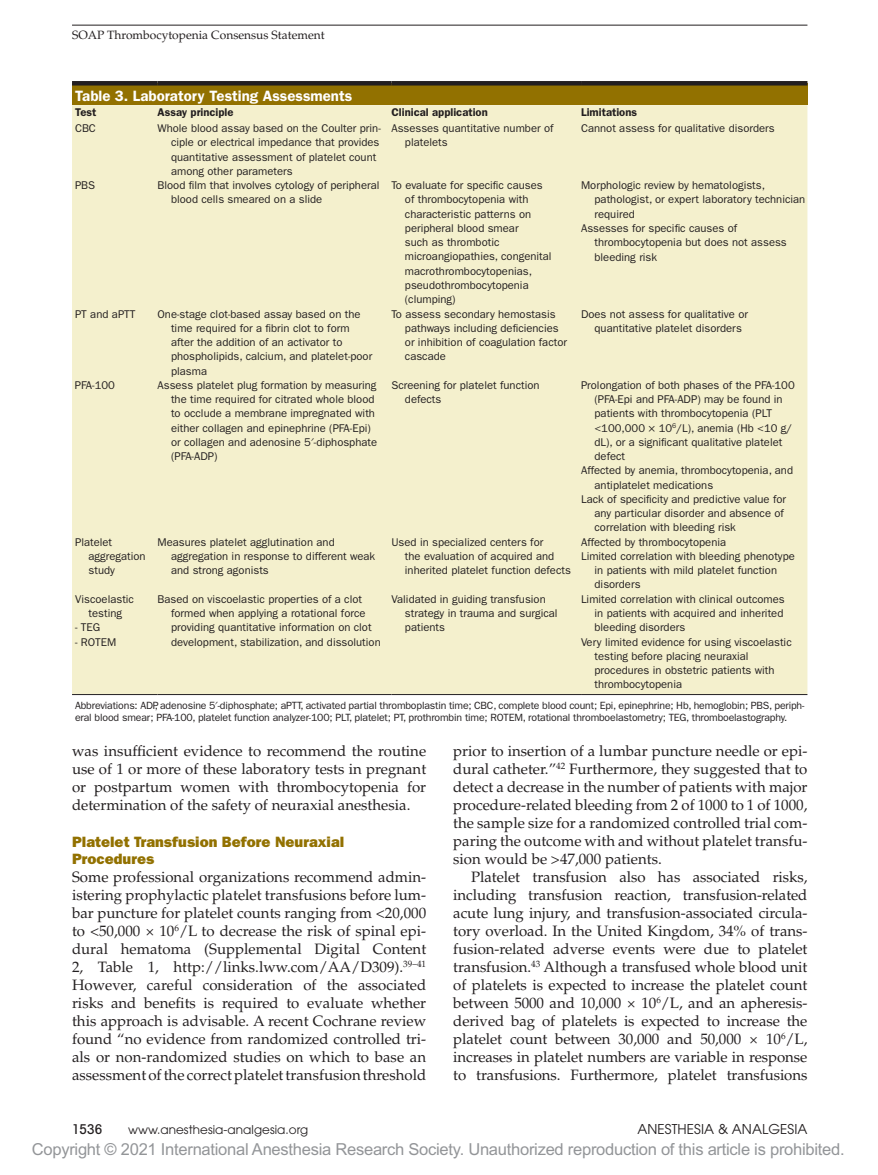
<style>
.page{position:relative;width:878px;height:1175px;background:#fff}
.page>*{position:absolute;margin:0;border:0;box-sizing:border-box;transform-origin:0 0}
.t1{font:16.5px "Arial MT Std";letter-spacing:-.015em;color:#939598}
.t2{font:15px/18px "Palatino LT Std";color:#231f20;text-align:justify}
.t3{font:15px/16.5px "ITC Franklin Gothic Std Hvy";color:#927100}
.t4{font:600 15px "ITC Franklin Gothic Std";color:#fff}
.t5{font:13.5px "Avant Garde";letter-spacing:.005em;color:#231f20}
.t6{font:500 condensed 13.5px "Avant Garde";color:#231f20}
.t7{font:12px "Palatino LT Std";color:#231f20}
.t8{font:12px "Avant Garde";letter-spacing:.005em;color:#231f20}
.t9{font:11.25px/14.2px "ITC Franklin Gothic Std";color:#231f20}
.t10{font:600 11.25px "ITC Franklin Gothic Std";color:#231f20}
.t11{font:10.5px/12px "ITC Franklin Gothic Std";letter-spacing:-.015em;color:#231f20}
.s1{font-family:"Gandhari Unicode"}
</style>
<div class="page">
<hr style="left:72px;top:25px;width:735px;height:1px;background:#231f20">
<div style="left:72px;top:83px;width:735px;height:22px;background:#927100"></div>
<div style="left:72px;top:105px;width:735px;height:589px;background:#f4f0cd"></div>
<div style="left:72px;top:81px;width:86px;height:5px;background:#231f20"></div>
<div style="left:158px;top:81px;width:233px;height:5px;background:#231f20"></div>
<div style="left:391px;top:81px;width:190px;height:5px;background:#231f20"></div>
<div style="left:581px;top:81px;width:226px;height:5px;background:#231f20"></div>
<hr style="left:72px;top:694px;width:86px;height:1px;background:#231f20">
<hr style="left:158px;top:694px;width:233px;height:1px;background:#231f20">
<hr style="left:391px;top:694px;width:190px;height:1px;background:#231f20">
<hr style="left:581px;top:694px;width:226px;height:1px;background:#231f20">
<p class="t7" style="left:72px;top:28px;width:254px">SOAP Thrombocytopenia Consensus Statement</p>
<h2 class="t4" style="left:75px;top:87px;width:279px">Table 3. Laboratory Testing Assessments</h2>
<p class="t10" style="left:75px;top:105px;width:23px">Test</p>
<p class="t10" style="left:157px;top:105px;width:77px">Assay principle</p>
<p class="t10" style="left:391px;top:105px;width:98px">Clinical application</p>
<p class="t10" style="left:581px;top:105px;width:58px">Limitations</p>
<p class="t9" style="left:75px;top:121px;width:22px">CBC</p>
<p class="t9" style="left:171px;top:121px;width:211px;text-indent:-14px">Whole blood assay based on the Coulter prin&shy;ciple or electrical impedance that provides quantitative assessment of platelet count among other parameters</p>
<p class="t9" style="left:405px;top:121px;width:150px;text-indent:-14px">Assesses quantitative number of platelets</p>
<p class="t9" style="left:581px;top:121px;width:195px">Cannot assess for qualitative disorders</p>
<p class="t9" style="left:75px;top:178px;width:22px">PBS</p>
<p class="t9" style="left:171px;top:178px;width:210px;text-indent:-14px">Blood film that involves cytology of peripheral blood cells smeared on a slide</p>
<p class="t9" style="left:405px;top:178px;width:148px;text-indent:-14px">To evaluate for specific causes of thrombocytopenia with characteristic patterns on peripheral blood smear<br>such as thrombotic microangiopathies, congenital macrothrombocytopenias, pseudothrombocytopenia (clumping)</p>
<p class="t9" style="left:581px;top:178px;width:185px">Morphologic review by hematologists,</p>
<p class="t9" style="left:594px;top:193px;width:212px">pathologist, or expert laboratory technician</p>
<p class="t9" style="left:594px;top:207px;width:42px">required</p>
<p class="t9" style="left:581px;top:221px;width:158px">Assesses for specific causes of</p>
<p class="t9" style="left:594px;top:235px;width:194px">thrombocytopenia but does not assess</p>
<p class="t9" style="left:594px;top:250px;width:64px">bleeding risk</p>
<p class="t9" style="left:75px;top:307px;width:62px">PT and aPTT</p>
<p class="t9" style="left:171px;top:307px;width:203px;text-indent:-13px">One-stage clot-based assay based on the time required for a fibrin clot to form after the addition of an activator to phospholipids, calcium, and platelet-poor plasma</p>
<p class="t9" style="left:405px;top:307px;width:163px;text-indent:-14px">To assess secondary hemostasis pathways including deficiencies or inhibition of coagulation factor cascade</p>
<p class="t9" style="left:594px;top:307px;width:155px;text-indent:-14px">Does not assess for qualitative or quantitative platelet disorders</p>
<p class="t9" style="left:75px;top:378px;width:41px">PFA-100</p>
<p class="t9" style="left:171px;top:378px;width:208px;text-indent:-14px">Assess platelet plug formation by measuring the time required for citrated whole blood to occlude a membrane impregnated with either collagen and epinephrine (PFA-Epi) or collagen and adenosine 5<span class="s1">′</span>-diphosphate (PFA-ADP)</p>
<p class="t9" style="left:405px;top:378px;width:136px;text-indent:-14px">Screening for platelet function defects</p>
<p class="t9" style="left:581px;top:378px;width:215px">Prolongation of both phases of the PFA-100</p>
<p class="t9" style="left:594px;top:392px;width:190px">(PFA-Epi and PFA-ADP) may be found in</p>
<p class="t9" style="left:594px;top:406px;width:179px">patients with thrombocytopenia (PLT</p>
<p class="t9" style="left:594px;top:420px;width:199px">&lt;100,000 × 10<sup>6</sup>/L), anemia (Hb &lt;10 g/</p>
<p class="t9" style="left:594px;top:435px;width:189px">dL), or a significant qualitative platelet</p>
<p class="t9" style="left:594px;top:449px;width:32px">defect</p>
<p class="t9" style="left:581px;top:463px;width:213px">Affected by anemia, thrombocytopenia, and</p>
<p class="t9" style="left:594px;top:477px;width:120px">antiplatelet medications</p>
<p class="t9" style="left:581px;top:492px;width:206px">Lack of specificity and predictive value for</p>
<p class="t9" style="left:594px;top:506px;width:191px">any particular disorder and absence of</p>
<p class="t9" style="left:594px;top:520px;width:143px">correlation with bleeding risk</p>
<p class="t9" style="left:88px;top:534px;width:59px;text-indent:-14px">Platelet aggregation study</p>
<p class="t9" style="left:171px;top:535px;width:206px;text-indent:-14px">Measures platelet agglutination and aggregation in response to different weak and strong agonists</p>
<p class="t9" style="left:405px;top:535px;width:167px;text-indent:-14px">Used in specialized centers for<br>the evaluation of acquired and inherited platelet function defects</p>
<p class="t9" style="left:581px;top:535px;width:147px">Affected by thrombocytopenia</p>
<p class="t9" style="left:581px;top:549px;width:215px">Limited correlation with bleeding phenotype</p>
<p class="t9" style="left:594px;top:563px;width:184px">in patients with mild platelet function</p>
<p class="t9" style="left:594px;top:577px;width:48px">disorders</p>
<p class="t9" style="left:171px;top:592px;width:211px;text-indent:-14px">Based on viscoelastic properties of a clot formed when applying a rotational force providing quantitative information on clot development, stabilization, and dissolution</p>
<p class="t9" style="left:405px;top:592px;width:154px;text-indent:-14px">Validated in guiding transfusion strategy in trauma and surgical patients</p>
<p class="t9" style="left:581px;top:592px;width:205px">Limited correlation with clinical outcomes</p>
<p class="t9" style="left:75px;top:592px;width:61px;text-align:center">Viscoelastic testing</p>
<p class="t9" style="left:75px;top:620px;width:27px">- TEG</p>
<p class="t9" style="left:75px;top:634px;width:43px">- ROTEM</p>
<p class="t9" style="left:594px;top:606px;width:190px">in patients with acquired and inherited</p>
<p class="t9" style="left:594px;top:620px;width:92px">bleeding disorders</p>
<p class="t9" style="left:581px;top:634px;width:212px">Very limited evidence for using viscoelastic</p>
<p class="t9" style="left:594px;top:649px;width:155px">testing before placing neuraxial</p>
<p class="t9" style="left:594px;top:663px;width:181px">procedures in obstetric patients with</p>
<p class="t9" style="left:594px;top:677px;width:89px">thrombocytopenia</p>
<p class="t11" style="left:75px;top:699px;width:730px">Abbreviations: ADP, adenosine 5<span class="s1">′</span>-diphosphate; aPTT, activated partial thromboplastin time; CBC, complete blood count; Epi, epinephrine; Hb, hemoglobin; PBS, periph&shy;eral blood smear; PFA-100, platelet function analyzer-100; PLT, platelet; PT, prothrombin time; ROTEM, rotational thromboelastometry; TEG, thromboelastography.</p>
<h2 class="t2" style="left:72px;top:742px;width:356px">was insufficient evidence to recommend the routine use of 1 or more of these laboratory tests in pregnant or postpartum women with thrombocytopenia for determination of the safety of neuraxial anesthesia.</h2>
<h2 class="t3" style="left:72px;top:833px;width:274px">Platelet Transfusion Before Neuraxial<br>Procedures</h2>
<p class="t2" style="left:72px;top:868px;width:356px">Some professional organizations recommend admin&shy;istering prophylactic platelet transfusions before lum&shy;bar puncture for platelet counts ranging from &lt;20,000 to &lt;50,000 × 10<sup>6</sup>/L to decrease the risk of spinal epi&shy;dural hematoma (Supplemental Digital Content 2, Table 1, http://links.lww.com/AA/D309).<sup>39–41<br></sup>However, careful consideration of the associated risks and benefits is required to evaluate whether this approach is advisable. A recent Cochrane review found “no evidence from randomized controlled tri&shy;als or non-randomized studies on which to base an assessment of the correct platelet transfusion threshold</p>
<p class="t2" style="left:453px;top:742px;width:356px">prior to insertion of a lumbar puncture needle or epi&shy;dural catheter.”<sup>42</sup> Furthermore, they suggested that to detect a decrease in the number of patients with major procedure-related bleeding from 2 of 1000 to 1 of 1000, the sample size for a randomized controlled trial com&shy;paring the outcome with and without platelet transfu&shy;sion would be &gt;47,000 patients.</p>
<p class="t2" style="left:453px;top:868px;width:356px;text-indent:18px">Platelet transfusion also has associated risks, including transfusion reaction, transfusion-related acute lung injury, and transfusion-associated circula&shy;tory overload. In the United Kingdom, 34% of trans&shy;fusion-related adverse events were due to platelet transfusion.<sup>43</sup> Although a transfused whole blood unit of platelets is expected to increase the platelet count between 5000 and 10,000 × 10<sup>6</sup>/L, and an apheresis&shy;derived bag of platelets is expected to increase the platelet count between 30,000 and 50,000 × 10<sup>6</sup>/L, increases in platelet numbers are variable in response to transfusions. Furthermore, platelet transfusions</p>
<p class="t6" style="left:72px;top:1121px;width:32px">1536</p>
<p class="t8" style="left:128px;top:1123px;width:182px">www.anesthesia-analgesia.org</p>
<p class="t5" style="left:637px;top:1121px;width:164px">ANESTHESIA &amp; ANALGESIA</p>
<h1 class="t1" style="left:32px;top:1140px;width:814px">Copyright © 2021 International Anesthesia Research Society. Unauthorized reproduction of this article is prohibited.</h1>
</div>
